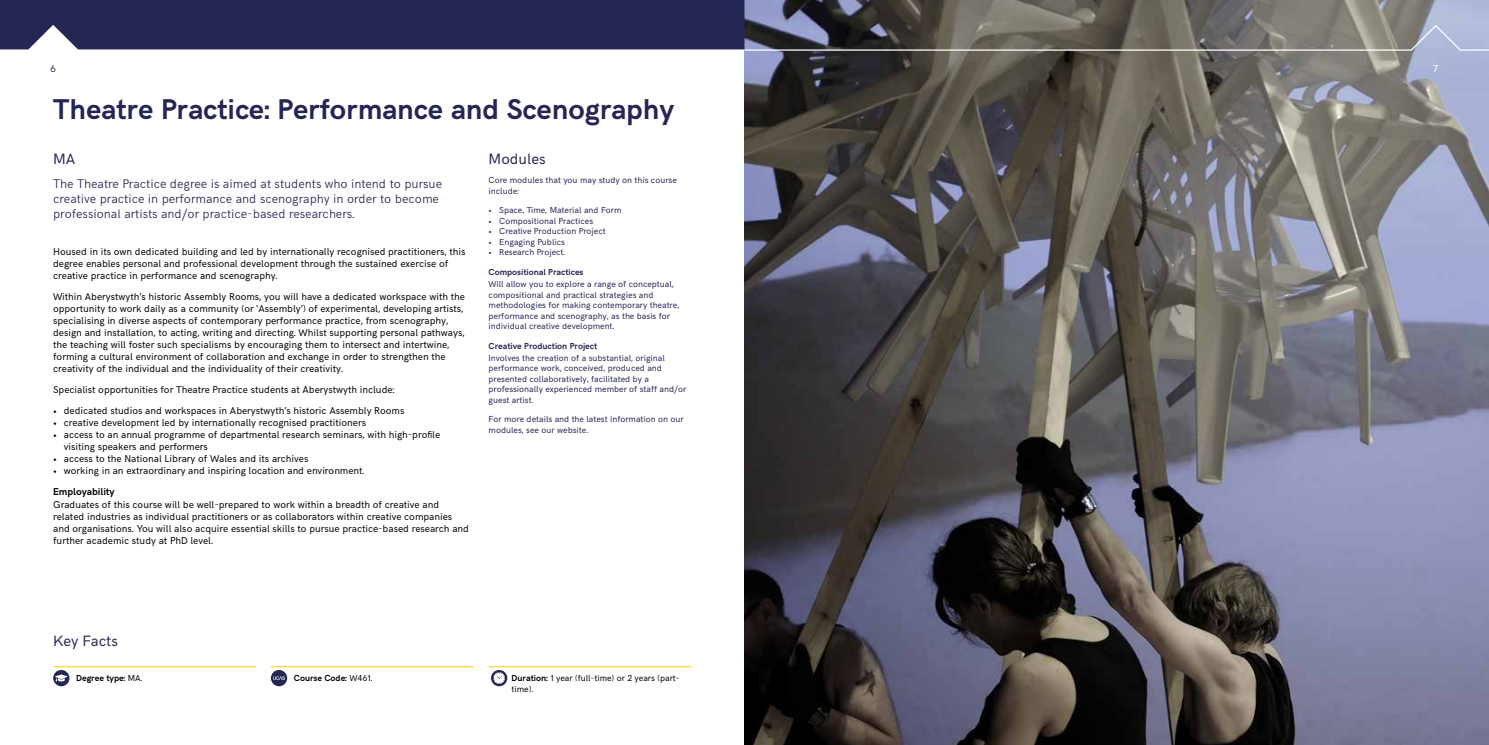
<style>
.page{position:relative;width:1489px;height:745px;background:#fff}
.page>*{position:absolute;margin:0;border:0;box-sizing:border-box;transform-origin:0 0}
.t1{font:700 28.75px "HK Grotesk";color:#242753}
.t2{font:15px "HK Grotesk";color:#242753}
.t3{font:300 12.5px/15px "HK Grotesk";color:#242753}
.t4{font:10px/12px "HK Grotesk";color:#000}
.t5{font:700 10px "HK Grotesk";color:#000}
.t6{font:10px "HK Grotesk";color:#242753}
.t7{font:10px "HK Grotesk";color:#fff}
.t8{font:8.75px/10.5px "HK Grotesk";color:#242753}
.t9{font:700 8.75px "HK Grotesk";color:#242753}
.t10{font:8.75px/10.5px "HK Grotesk";color:#000}
.t11{font:700 8.75px "HK Grotesk";color:#000}
.s1{font-weight:400}
.s2{font-weight:700}
</style>
<div class="page">
<img style="left:744px;top:52px;width:744px;height:692px">
<hr style="left:53px;top:666px;width:203px;height:1px;background:#fc0">
<svg style="left:53px;top:670px;width:16px;height:15px"></svg>
<hr style="left:271px;top:666px;width:202px;height:1px;background:#fc0">
<svg style="left:271px;top:670px;width:16px;height:15px"></svg>
<hr style="left:488px;top:666px;width:203px;height:1px;background:#fc0">
<svg style="left:491px;top:670px;width:16px;height:15px"></svg>
<svg style="left:0;top:0;width:1488px;height:52px;background:#515266"></svg>
<p class="t6" style="left:50px;top:61px;width:7px">6</p>
<p class="t7" style="left:1433px;top:61px;width:6px">7</p>
<h1 class="t1" style="left:53px;top:88px;width:622px">Theatre Practice: Performance and Scenography</h1>
<h2 class="t2" style="left:53px;top:147px;width:24px">MA</h2>
<p class="t3" style="left:53px;top:175px;width:390px">The Theatre Practice degree is aimed at students who intend to pursue creative practice in performance and scenography in order to become professional artists and/or practice-based researchers.</p>
<p class="t4" style="left:53px;top:244px;width:414px">Housed in its own dedicated building and led by internationally recognised practitioners, this degree enables personal and professional development through the sustained exercise of creative practice in performance and scenography.</p>
<p class="t4" style="left:53px;top:289px;width:413px">Within Aberystwyth’s historic Assembly Rooms, you will have a dedicated workspace with the opportunity to work daily as a community (or ‘Assembly’) of experimental, developing artists, specialising in diverse aspects of contemporary performance practice, from scenography, design and installation, to acting, writing and directing. Whilst supporting personal pathways, the teaching will foster such specialisms by encouraging them to intersect and intertwine, forming a cultural environment of collaboration and exchange in order to strengthen the creativity of the individual and the individuality of their creativity.</p>
<p class="t4" style="left:53px;top:382px;width:343px">Specialist opportunities for Theatre Practice students at Aberystwyth include:</p>
<p class="t4" style="left:53px;top:403px;width:353px">• dedicated studios and workspaces in Aberystwyth’s historic Assembly Rooms</p>
<p class="t4" style="left:53px;top:415px;width:314px">• creative development led by internationally recognised practitioners</p>
<p class="t4" style="left:64px;top:427px;width:378px;text-indent:-11px">• access to an annual programme of departmental research seminars, with high-profile visiting speakers and performers</p>
<p class="t4" style="left:53px;top:451px;width:257px">• access to the National Library of Wales and its archives</p>
<p class="t4" style="left:53px;top:463px;width:313px">• working in an extraordinary and inspiring location and environment.</p>
<p class="t5" style="left:53px;top:483px;width:63px">Employability</p>
<p class="t4" style="left:53px;top:498px;width:417px">Graduates of this course will be well-prepared to work within a breadth of creative and related industries as individual practitioners or as collaborators within creative companies and organisations. You will also acquire essential skills to pursue practice-based research and further academic study at PhD level.</p>
<h2 class="t2" style="left:488px;top:147px;width:59px">Modules</h2>
<p class="t8" style="left:488px;top:174px;width:190px">Core modules that you may study on this course include:</p>
<p class="t8" style="left:488px;top:204px;width:134px">• Space, Time, Material and Form</p>
<p class="t8" style="left:488px;top:215px;width:106px">• Compositional Practices</p>
<p class="t8" style="left:488px;top:225px;width:119px">• Creative Production Project</p>
<p class="t8" style="left:488px;top:236px;width:78px">• Engaging Publics</p>
<p class="t8" style="left:488px;top:246px;width:78px">• Research Project.</p>
<p class="t9" style="left:488px;top:265px;width:96px">Compositional Practices</p>
<p class="t8" style="left:488px;top:278px;width:192px">Will allow you to explore a range of conceptual, compositional and practical strategies and methodologies for making contemporary theatre, performance and scenography, as the basis for individual creative development.</p>
<p class="t9" style="left:488px;top:339px;width:110px">Creative Production Project</p>
<p class="t8" style="left:488px;top:351px;width:199px">Involves the creation of a substantial, original performance work, conceived, produced and presented collaboratively, facilitated by a professionally experienced member of staff and/or guest artist.</p>
<p class="t8" style="left:488px;top:413px;width:196px">For more details and the latest information on our modules, see our website.</p>
<h2 class="t2" style="left:53px;top:629px;width:66px">Key Facts</h2>
<p class="t11" style="left:76px;top:671px;width:68px">Degree type: <span class="s1">MA.</span></p>
<p class="t11" style="left:294px;top:671px;width:80px">Course Code: <span class="s1">W461.</span></p>
<p class="t10" style="left:511px;top:671px;width:169px"><span class="s2">Duration:</span> 1 year (full-time) or 2 years (part&shy;time).</p>
</div>
